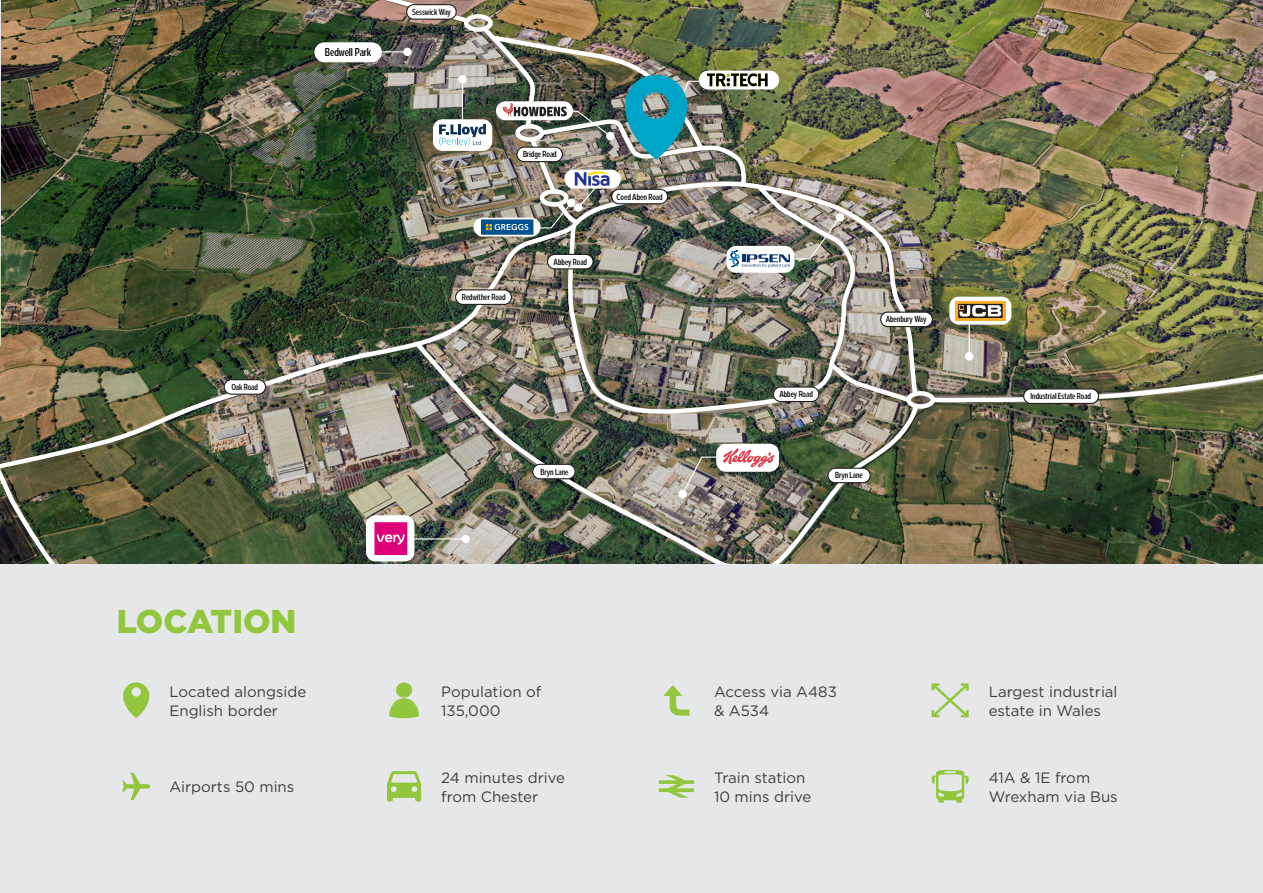
<style>
.page{position:relative;width:1263px;height:893px;background:#fff}
.page>*{position:absolute;margin:0;border:0;box-sizing:border-box;transform-origin:0 0}
.t1{font:900 33px "Gotham";color:#92c73d}
.t2{font:15px/19.5px "Gotham";color:#3e3e3f}
.t3{font:100 11.4px "Loew Variable";color:#000}
.t4{font:100 8.7px "Loew Variable";color:#000}
</style>
<div class="page">
<img style="left:1px;top:0;width:1262px;height:564px">
<div style="left:906px;top:391px;width:29px;height:18px;border:4px solid #fff;border-radius:50%"></div>
<img style="left:1px;top:181px;width:918px;height:158px">
<img style="left:928px;top:369px;width:335px;height:35px">
<img style="left:736px;top:339px;width:185px;height:225px">
<img style="left:0;top:319px;width:736px;height:245px">
<img style="left:567px;top:182px;width:290px;height:232px">
<img style="left:827px;top:360px;width:86px;height:44px">
<div style="left:1024px;top:389px;width:74px;height:14px;background:#fff;border-radius:7px"></div>
<div style="left:1023px;top:388px;width:76px;height:16px;border:1px solid #221e1f;border-radius:7px"></div>
<div style="left:828px;top:468px;width:42px;height:15px;background:#fff;border-radius:7px"></div>
<div style="left:827px;top:468px;width:44px;height:15px;border:1px solid #221e1f;border-radius:7px"></div>
<div style="left:773px;top:387px;width:46px;height:14px;background:#fff;border-radius:7px"></div>
<div style="left:773px;top:386px;width:46px;height:16px;border:1px solid #221e1f;border-radius:7px"></div>
<div style="left:547px;top:254px;width:47px;height:15px;border:1px solid #221e1f;border-radius:7px"></div>
<div style="left:881px;top:312px;width:51px;height:15px;background:#fff;border-radius:7px"></div>
<div style="left:880px;top:312px;width:53px;height:15px;border:1px solid #221e1f;border-radius:7px"></div>
<div style="left:533px;top:464px;width:42px;height:15px;background:#fff;border-radius:7px"></div>
<div style="left:532px;top:464px;width:44px;height:15px;border:1px solid #221e1f;border-radius:7px"></div>
<div style="left:224px;top:380px;width:41px;height:14px;background:#fff;border-radius:7px"></div>
<div style="left:224px;top:379px;width:42px;height:16px;border:1px solid #221e1f;border-radius:7px"></div>
<div style="left:456px;top:290px;width:55px;height:14px;background:#fff;border-radius:7px"></div>
<div style="left:455px;top:289px;width:57px;height:16px;border:1px solid #221e1f;border-radius:7px"></div>
<hr style="left:407px;top:538px;width:59px;height:1px;background:#fff">
<div style="left:461px;top:535px;width:9px;height:8px;background:#fff;border-radius:50%"></div>
<div style="left:949px;top:297px;width:62px;height:28px;background:#fff;border-radius:9px"></div>
<div style="left:716px;top:444px;width:63px;height:28px;background:#fff;border-radius:9px"></div>
<hr style="left:969px;top:323px;width:1px;height:33px;background:#fff">
<div style="left:965px;top:352px;width:8px;height:8px;background:#fff;border-radius:50%"></div>
<div style="left:366px;top:515px;width:48px;height:46px;background:#fff;border-radius:9px"></div>
<div style="left:726px;top:246px;width:68px;height:27px;background:#fff;border-radius:9px"></div>
<div style="left:315px;top:43px;width:66px;height:19px;background:#fff;border-radius:9px"></div>
<div style="left:314px;top:42px;width:68px;height:20px;border:1px solid #fff;border-radius:9px"></div>
<svg style="left:374px;top:522px;width:33px;height:33px"></svg>
<img style="left:678px;top:448px;width:96px;height:51px">
<svg style="left:955px;top:301px;width:50px;height:20px"></svg>
<svg style="left:958px;top:304px;width:44px;height:14px"></svg>
<svg style="left:959px;top:305px;width:42px;height:12px"></svg>
<div style="left:0;top:564px;width:1263px;height:329px;background:#e6e7e9"></div>
<hr style="left:0;top:0;width:1px;height:346px;background:#e6e7e9">
<hr style="left:0;top:256px;width:1px;height:90px;background:#92c73d">
<svg style="left:123px;top:682px;width:27px;height:36px"></svg>
<svg style="left:389px;top:698px;width:30px;height:20px"></svg>
<div style="left:396px;top:682px;width:16px;height:16px;background:#92c73d;border-radius:50%"></div>
<svg style="left:663px;top:685px;width:26px;height:31px"></svg>
<svg style="left:932px;top:683px;width:37px;height:34px"></svg>
<svg style="left:932px;top:770px;width:37px;height:33px"></svg>
<svg style="left:122px;top:773px;width:28px;height:27px"></svg>
<svg style="left:387px;top:771px;width:34px;height:31px"></svg>
<svg style="left:659px;top:775px;width:35px;height:23px"></svg>
<img style="left:332px;top:0;width:513px;height:268px">
<p class="t4" style="left:231px;top:380px;width:28px">Oak Road</p>
<p class="t3" style="left:325px;top:43px;width:48px">Bedwell Park</p>
<p class="t4" style="left:412px;top:5px;width:40px">Sesswick Way</p>
<p class="t4" style="left:523px;top:148px;width:35px">Bridge Road</p>
<p class="t4" style="left:462px;top:290px;width:45px">Redwither Road</p>
<p class="t4" style="left:553px;top:255px;width:35px">Abbey Road</p>
<p class="t4" style="left:616px;top:190px;width:48px">Coed Aben Road</p>
<p class="t4" style="left:541px;top:465px;width:29px">Bryn Lane</p>
<p class="t4" style="left:779px;top:387px;width:35px">Abbey Road</p>
<p class="t4" style="left:886px;top:312px;width:42px">Abenbury Way</p>
<p class="t4" style="left:835px;top:469px;width:29px">Bryn Lane</p>
<p class="t4" style="left:1030px;top:389px;width:62px">Industrial Estate Road</p>
<p class="t1" style="left:117px;top:599px;width:181px">LOCATION</p>
<p class="t2" style="left:169px;top:681px;width:138px">Located alongside</p>
<p class="t2" style="left:169px;top:701px;width:110px">English border</p>
<p class="t2" style="left:441px;top:681px;width:102px">Population of<br>135,000</p>
<p class="t2" style="left:714px;top:681px;width:124px">Access via A483 &amp; A534</p>
<p class="t2" style="left:989px;top:681px;width:130px">Largest industrial estate in Wales</p>
<p class="t2" style="left:169px;top:777px;width:126px">Airports 50 mins</p>
<p class="t2" style="left:441px;top:767px;width:125px">24 minutes drive from Chester</p>
<p class="t2" style="left:714px;top:767px;width:99px">Train station<br>10 mins drive</p>
<p class="t2" style="left:989px;top:767px;width:131px">41A &amp; 1E from<br>Wrexham via Bus</p>
</div>
